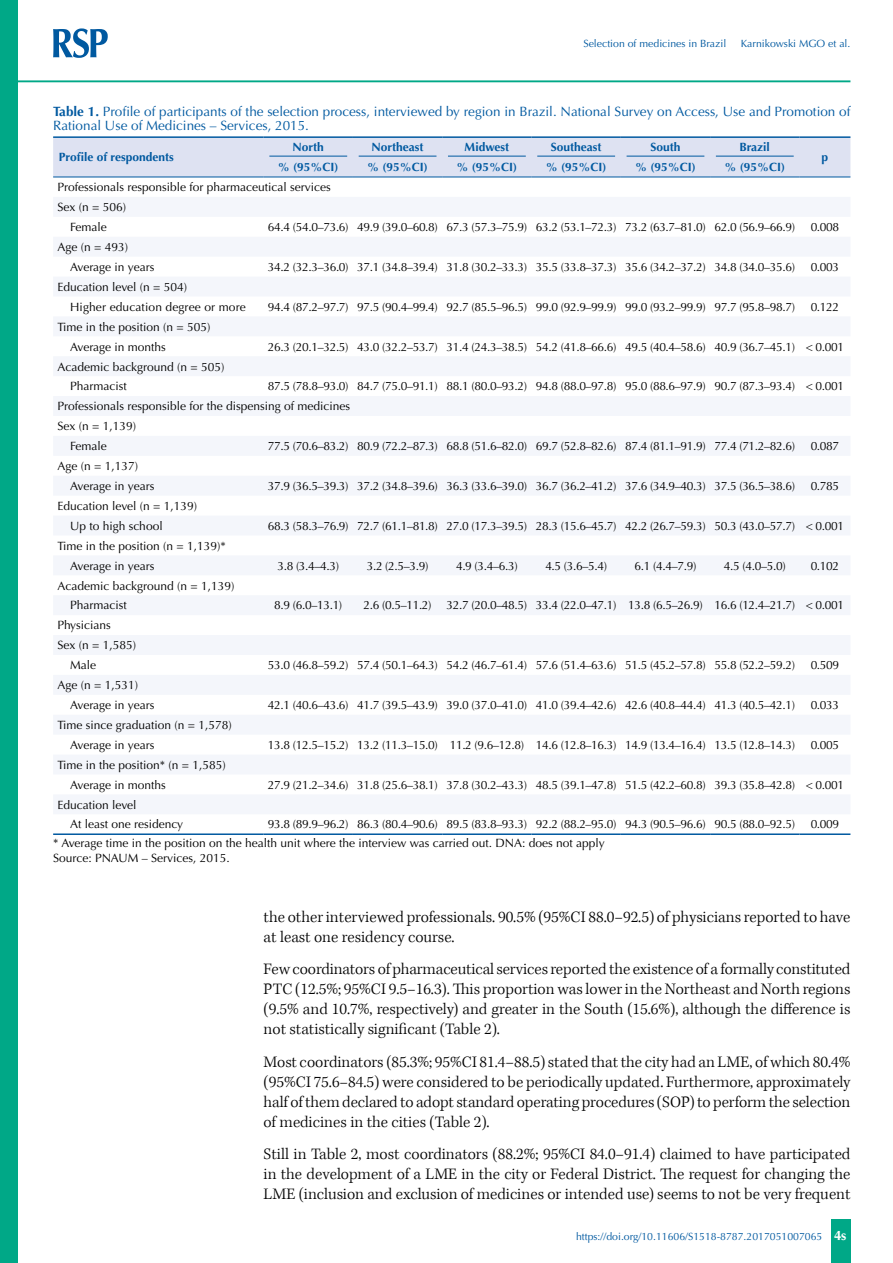
<style>
.page{position:relative;width:893px;height:1263px;background:#fff}
.page>*{position:absolute;margin:0;border:0;box-sizing:border-box;transform-origin:0 0}
.t1{font:300 16.5px/20px "Kepler Std";color:#000;text-align:justify}
.t2{font:13.5px/14.2px "Optima";color:#0059a0}
.t3{font:700 13.5px "Optima";color:#fff}
.t4{font:12px "Optima";letter-spacing:-.03em;color:#000}
.t5{font:12px/20px "Optima";color:#000}
.t6{font:700 12px "Optima";color:#0059a0}
.t7{font:10.5px "Optima";color:#0059a0}
.s1{font-weight:700}
</style>
<div class="page">
<div style="left:831px;top:1220px;width:20px;height:43px;background:#00a887"></div>
<div style="left:0;top:0;width:18px;height:1263px;background:#00a887"></div>
<svg style="left:53px;top:28px;width:55px;height:30px"></svg>
<hr style="left:18px;top:80px;width:832px;height:2px;background:#00a887">
<div style="left:53px;top:138px;width:797px;height:39px;background:#dee2f2"></div>
<svg style="left:54px;top:197px;width:796px;height:617px;fill:#f5f7fb"></svg>
<hr style="left:264px;top:136px;width:89px;height:2px;background:#0059a0">
<hr style="left:353px;top:136px;width:89px;height:2px;background:#0059a0">
<hr style="left:442px;top:136px;width:89px;height:2px;background:#0059a0">
<hr style="left:531px;top:136px;width:90px;height:2px;background:#0059a0">
<hr style="left:621px;top:136px;width:89px;height:2px;background:#0059a0">
<hr style="left:710px;top:136px;width:89px;height:2px;background:#0059a0">
<hr style="left:442px;top:177px;width:89px;height:1px;background:#0059a0">
<hr style="left:531px;top:177px;width:90px;height:1px;background:#0059a0">
<hr style="left:621px;top:177px;width:89px;height:1px;background:#0059a0">
<hr style="left:710px;top:177px;width:89px;height:1px;background:#0059a0">
<hr style="left:53px;top:136px;width:211px;height:2px;background:#0059a0">
<hr style="left:799px;top:136px;width:51px;height:2px;background:#0059a0">
<hr style="left:799px;top:177px;width:51px;height:1px;background:#0059a0">
<hr style="left:53px;top:833px;width:211px;height:2px;background:#0059a0">
<hr style="left:264px;top:833px;width:89px;height:2px;background:#0059a0">
<hr style="left:353px;top:833px;width:89px;height:2px;background:#0059a0">
<hr style="left:442px;top:833px;width:89px;height:2px;background:#0059a0">
<hr style="left:531px;top:833px;width:90px;height:2px;background:#0059a0">
<hr style="left:621px;top:833px;width:89px;height:2px;background:#0059a0">
<hr style="left:710px;top:833px;width:89px;height:2px;background:#0059a0">
<hr style="left:799px;top:833px;width:51px;height:2px;background:#0059a0">
<hr style="left:53px;top:177px;width:211px;height:1px;background:#0059a0">
<hr style="left:264px;top:177px;width:89px;height:1px;background:#0059a0">
<hr style="left:353px;top:177px;width:89px;height:1px;background:#0059a0">
<hr style="left:269px;top:156px;width:78px;height:1px;background:#0059a0">
<hr style="left:359px;top:156px;width:77px;height:1px;background:#0059a0">
<hr style="left:448px;top:156px;width:78px;height:1px;background:#0059a0">
<hr style="left:537px;top:156px;width:78px;height:1px;background:#0059a0">
<hr style="left:627px;top:156px;width:77px;height:1px;background:#0059a0">
<hr style="left:716px;top:156px;width:78px;height:1px;background:#0059a0">
<p class="t7" style="left:583px;top:37px;width:144px">Selection of medicines in Brazil</p>
<p class="t7" style="left:741px;top:37px;width:111px">Karnikowski MGO et al.</p>
<p class="t2" style="left:53px;top:105px;width:799px"><span class="s1">Table 1.</span> Profile of participants of the selection process, interviewed by region in Brazil. National Survey on Access, Use and Promotion of<br>Rational Use of Medicines – Services, 2015.</p>
<p class="t6" style="left:59px;top:150px;width:116px">Profile of respondents</p>
<p class="t6" style="left:293px;top:140px;width:33px">North</p>
<p class="t6" style="left:372px;top:140px;width:54px">Northeast</p>
<p class="t6" style="left:465px;top:140px;width:46px">Midwest</p>
<p class="t6" style="left:551px;top:140px;width:52px">Southeast</p>
<p class="t6" style="left:650px;top:140px;width:32px">South</p>
<p class="t6" style="left:740px;top:140px;width:32px">Brazil</p>
<p class="t6" style="left:822px;top:150px;width:8px">p</p>
<p class="t6" style="left:278px;top:160px;width:62px">% (95%CI)</p>
<p class="t6" style="left:367px;top:160px;width:62px">% (95%CI)</p>
<p class="t6" style="left:457px;top:160px;width:62px">% (95%CI)</p>
<p class="t6" style="left:546px;top:160px;width:62px">% (95%CI)</p>
<p class="t6" style="left:635px;top:160px;width:62px">% (95%CI)</p>
<p class="t6" style="left:724px;top:160px;width:62px">% (95%CI)</p>
<p class="t5" style="left:57px;top:177px;width:275px">Professionals responsible for pharmaceutical services</p>
<p class="t5" style="left:57px;top:197px;width:70px">Sex (n = 506)</p>
<p class="t5" style="left:70px;top:217px;width:38px">Female</p>
<p class="t4" style="left:268px;top:220px;width:529px">64.4 (54.0–73.6) 49.9 (39.0–60.8) 67.3 (57.3–75.9) 63.2 (53.1–72.3) 73.2 (63.7–81.0) 62.0 (56.9–66.9)</p>
<p class="t5" style="left:811px;top:217px;width:30px">0.008</p>
<p class="t5" style="left:70px;top:237px;width:86px;text-indent:-13px">Age (n = 493)<br>Average in years</p>
<p class="t4" style="left:268px;top:260px;width:529px">34.2 (32.3–36.0) 37.1 (34.8–39.4) 31.8 (30.2–33.3) 35.5 (33.8–37.3) 35.6 (34.2–37.2) 34.8 (34.0–35.6)</p>
<p class="t5" style="left:811px;top:257px;width:30px">0.003</p>
<p class="t5" style="left:70px;top:277px;width:177px;text-indent:-13px">Education level (n = 504)<br>Higher education degree or more</p>
<p class="t5" style="left:70px;top:317px;width:142px;text-indent:-13px">Time in the position (n = 505)<br>Average in months</p>
<p class="t4" style="left:268px;top:300px;width:529px">94.4 (87.2–97.7) 97.5 (90.4–99.4) 92.7 (85.5–96.5) 99.0 (92.9–99.9) 99.0 (93.2–99.9) 97.7 (95.8–98.7)</p>
<p class="t5" style="left:811px;top:297px;width:30px">0.122</p>
<p class="t4" style="left:268px;top:340px;width:578px">26.3 (20.1–32.5) 43.0 (32.2–53.7) 31.4 (24.3–38.5) 54.2 (41.8–66.6) 49.5 (40.4–58.6) 40.9 (36.7–45.1) &lt; 0.001</p>
<p class="t5" style="left:70px;top:357px;width:156px;text-indent:-13px">Academic background (n = 505)<br>Pharmacist</p>
<p class="t4" style="left:268px;top:379px;width:578px">87.5 (78.8–93.0) 84.7 (75.0–91.1) 88.1 (80.0–93.2) 94.8 (88.0–97.8) 95.0 (88.6–97.9) 90.7 (87.3–93.4) &lt; 0.001</p>
<p class="t5" style="left:57px;top:396px;width:294px">Professionals responsible for the dispensing of medicines</p>
<p class="t5" style="left:57px;top:416px;width:80px">Sex (n = 1,139)</p>
<p class="t5" style="left:70px;top:436px;width:38px">Female</p>
<p class="t4" style="left:268px;top:439px;width:529px">77.5 (70.6–83.2) 80.9 (72.2–87.3) 68.8 (51.6–82.0) 69.7 (52.8–82.6) 87.4 (81.1–91.9) 77.4 (71.2–82.6)</p>
<p class="t5" style="left:811px;top:436px;width:30px">0.087</p>
<p class="t5" style="left:70px;top:456px;width:86px;text-indent:-13px">Age (n = 1,137)<br>Average in years</p>
<p class="t4" style="left:268px;top:479px;width:529px">37.9 (36.5–39.3) 37.2 (34.8–39.6) 36.3 (33.6–39.0) 36.7 (36.2–41.2) 37.6 (34.9–40.3) 37.5 (36.5–38.6)</p>
<p class="t5" style="left:811px;top:476px;width:30px">0.785</p>
<p class="t5" style="left:70px;top:496px;width:129px;text-indent:-13px">Education level (n = 1,139)<br>Up to high school</p>
<p class="t5" style="left:70px;top:536px;width:157px;text-indent:-13px">Time in the position (n = 1,139)*<br>Average in years</p>
<p class="t5" style="left:70px;top:576px;width:166px;text-indent:-13px">Academic background (n = 1,139)<br>Pharmacist</p>
<p class="t4" style="left:268px;top:519px;width:578px">68.3 (58.3–76.9) 72.7 (61.1–81.8) 27.0 (17.3–39.5) 28.3 (15.6–45.7) 42.2 (26.7–59.3) 50.3 (43.0–57.7) &lt; 0.001</p>
<p class="t5" style="left:277px;top:556px;width:63px">3.8 (3.4–4.3)</p>
<p class="t5" style="left:367px;top:556px;width:63px">3.2 (2.5–3.9)</p>
<p class="t5" style="left:456px;top:556px;width:63px">4.9 (3.4–6.3)</p>
<p class="t5" style="left:545px;top:556px;width:63px">4.5 (3.6–5.4)</p>
<p class="t5" style="left:635px;top:556px;width:63px">6.1 (4.4–7.9)</p>
<p class="t5" style="left:724px;top:556px;width:63px">4.5 (4.0–5.0)</p>
<p class="t5" style="left:811px;top:556px;width:30px">0.102</p>
<p class="t5" style="left:274px;top:596px;width:70px">8.9 (6.0–13.1)</p>
<p class="t4" style="left:364px;top:598px;width:482px">2.6 (0.5–11.2) 32.7 (20.0–48.5) 33.4 (22.0–47.1) 13.8 (6.5–26.9) 16.6 (12.4–21.7) &lt; 0.001</p>
<p class="t5" style="left:57px;top:615px;width:55px">Physicians</p>
<p class="t5" style="left:57px;top:635px;width:80px">Sex (n = 1,585)</p>
<p class="t5" style="left:70px;top:655px;width:28px">Male</p>
<p class="t4" style="left:268px;top:658px;width:529px">53.0 (46.8–59.2) 57.4 (50.1–64.3) 54.2 (46.7–61.4) 57.6 (51.4–63.6) 51.5 (45.2–57.8) 55.8 (52.2–59.2)</p>
<p class="t5" style="left:811px;top:655px;width:30px">0.509</p>
<p class="t5" style="left:70px;top:675px;width:86px;text-indent:-13px">Age (n = 1,531)<br>Average in years</p>
<p class="t4" style="left:268px;top:698px;width:529px">42.1 (40.6–43.6) 41.7 (39.5–43.9) 39.0 (37.0–41.0) 41.0 (39.4–42.6) 42.6 (40.8–44.4) 41.3 (40.5–42.1)</p>
<p class="t5" style="left:811px;top:695px;width:30px">0.033</p>
<p class="t5" style="left:70px;top:715px;width:163px;text-indent:-13px">Time since graduation (n = 1,578)<br>Average in years</p>
<p class="t5" style="left:70px;top:755px;width:157px;text-indent:-13px">Time in the position* (n = 1,585)<br>Average in months</p>
<p class="t4" style="left:268px;top:738px;width:529px">13.8 (12.5–15.2) 13.2 (11.3–15.0) 11.2 (9.6–12.8) 14.6 (12.8–16.3) 14.9 (13.4–16.4) 13.5 (12.8–14.3)</p>
<p class="t5" style="left:811px;top:735px;width:30px">0.005</p>
<p class="t4" style="left:268px;top:778px;width:578px">27.9 (21.2–34.6) 31.8 (25.6–38.1) 37.8 (30.2–43.3) 48.5 (39.1–47.8) 51.5 (42.2–60.8) 39.3 (35.8–42.8) &lt; 0.001</p>
<p class="t5" style="left:70px;top:795px;width:115px;text-indent:-13px">Education level<br>At least one residency</p>
<p class="t4" style="left:268px;top:817px;width:529px">93.8 (89.9–96.2) 86.3 (80.4–90.6) 89.5 (83.8–93.3) 92.2 (88.2–95.0) 94.3 (90.5–96.6) 90.5 (88.0–92.5)</p>
<p class="t5" style="left:811px;top:814px;width:30px">0.009</p>
<p class="t5" style="left:53px;top:836px;width:553px;line-height:14.4px">* Average time in the position on the health unit where the interview was carried out. DNA: does not apply<br>Source: PNAUM – Services, 2015.</p>
<h1 class="t1" style="left:264px;top:907px;width:588px">the other interviewed professionals. 90.5% (95%CI 88.0–92.5) of physicians reported to have at least one residency course.</h1>
<p class="t1" style="left:264px;top:960px;width:588px">Few coordinators of pharmaceutical services reported the existence of a formally constituted PTC (12.5%; 95%CI 9.5–16.3). This proportion was lower in the Northeast and North regions (9.5% and 10.7%, respectively) and greater in the South (15.6%), although the difference is not statistically significant (Table 2).</p>
<p class="t1" style="left:264px;top:1052px;width:588px">Most coordinators (85.3%; 95%CI 81.4–88.5) stated that the city had an LME, of which 80.4% (95%CI 75.6–84.5) were considered to be periodically updated. Furthermore, approximately half of them declared to adopt standard operating procedures (SOP) to perform the selection of medicines in the cities (Table 2).</p>
<p class="t1" style="left:264px;top:1145px;width:588px">Still in Table 2, most coordinators (88.2%; 95%CI 84.0–91.4) claimed to have participated in the development of a LME in the city or Federal District. The request for changing the LME (inclusion and exclusion of medicines or intended use) seems to not be very frequent</p>
<p class="t7" style="left:576px;top:1230px;width:248px">https://doi.org/10.11606/S1518-8787.2017051007065</p>
<p class="t3" style="left:834px;top:1227px;width:14px">4s</p>
</div>
